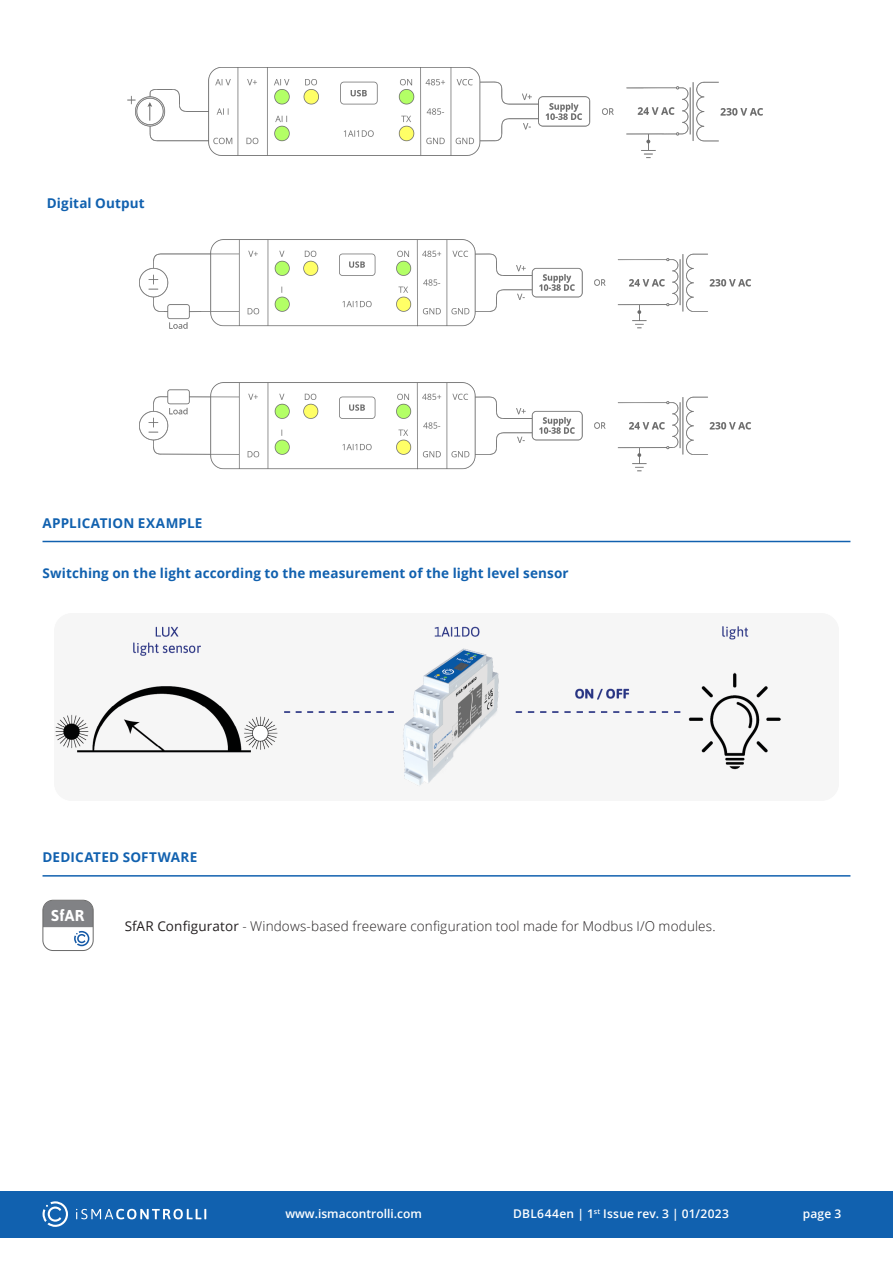
<style>
.page{position:relative;width:893px;height:1263px;background:#fff}
.page>*{position:absolute;margin:0;border:0;box-sizing:border-box;transform-origin:0 0}
.t1{font:15.75px "Asap";color:#fff}
.p-table-text{font:300 13.5px "Open Sans";letter-spacing:.01em;color:#231f20}
.p-small_title{font:700 13.5px "Open Sans";letter-spacing:.01em;color:#1161af}
.p-paragraph_title{font:700 13.5px "Open Sans";letter-spacing:.015em;color:#1161af}
.t2{font:600 12px "Open Sans";letter-spacing:.01em;color:#fff}
.s1{font-weight:400}
</style>
<div class="page">
<div style="left:0;top:1191px;width:893px;height:46px;background:#1161af"></div>
<svg style="left:43px;top:1201px;width:25px;height:26px"></svg>
<svg style="left:76px;top:1209px;width:130px;height:10px"></svg>
<hr style="left:43px;top:541px;width:807px;height:1px;background:#1161af">
<hr style="left:43px;top:875px;width:807px;height:1px;background:#1161af">
<img style="left:128px;top:67px;width:635px;height:92px">
<img style="left:139px;top:239px;width:612px;height:90px">
<img style="left:139px;top:382px;width:612px;height:90px">
<img style="left:55px;top:626px;width:727px;height:161px">
<svg style="left:43px;top:900px;width:49px;height:50px"></svg>
<div style="left:43px;top:900px;width:51px;height:51px;border:1px solid #696969;border-radius:10px"></div>
<p class="p-small_title" style="left:47px;top:194px;width:99px">Digital Output</p>
<p class="p-paragraph_title" style="left:43px;top:513px;width:161px">APPLICATION EXAMPLE</p>
<p class="p-small_title" style="left:43px;top:564px;width:528px">Switching on the light according to the measurement of the light level sensor</p>
<p class="p-paragraph_title" style="left:43px;top:848px;width:156px">DEDICATED SOFTWARE</p>
<p class="t1" style="left:51px;top:904px;width:35px">SfAR</p>
<p class="p-table-text" style="left:125px;top:916px;width:592px"><span class="s1">SfAR Configurator</span> - Windows-based freeware configuration tool made for Modbus I/O modules.</p>
<p class="t2" style="left:285px;top:1205px;width:138px">www.ismacontrolli.com</p>
<p class="t2" style="left:513px;top:1205px;width:217px">DBL644en | 1<sup>st</sup> Issue rev. 3 | 01/2023</p>
<p class="t2" style="left:803px;top:1205px;width:40px">page 3</p>
</div>
